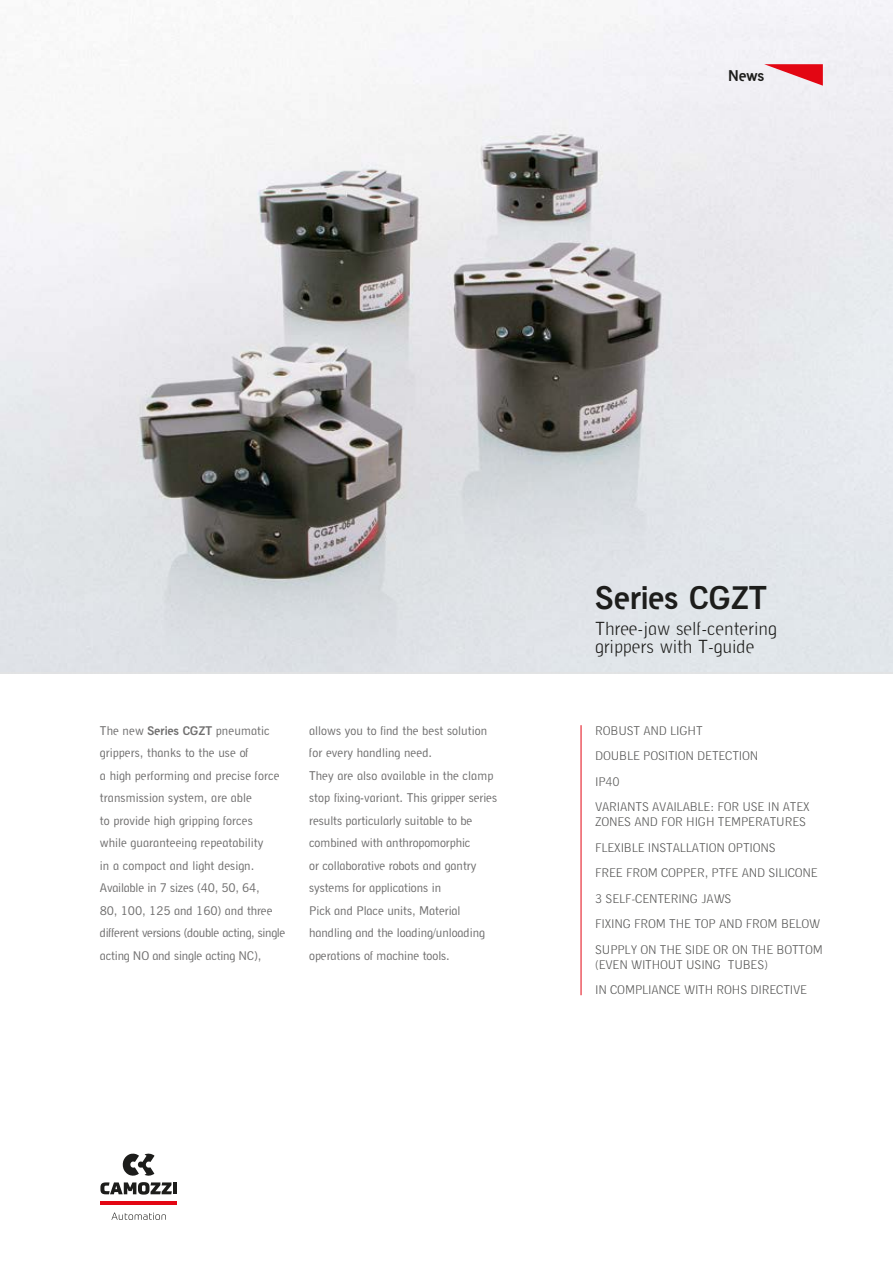
<style>
.page{position:relative;width:893px;height:1263px;background:#fff}
.page>*{position:absolute;margin:0;border:0;box-sizing:border-box;transform-origin:0 0}
.t1{font:700 31.5px "Azote MC";color:#1d1d1b}
.t2{font:300 18px/18px "Azote MC";color:#1d1d1b}
.t3{font:700 15px "Azote MC";color:#1d1d1b}
.t4{font:12px/22.5px "Azote MC";letter-spacing:-.01em;color:#706f6f}
.t5{font:300 12px/25.5px "Azote MC";letter-spacing:-.01em;color:#575756}
.s1{font-weight:700}
</style>
<div class="page">
<img style="left:0;top:0;width:893px;height:672px">
<hr style="left:0;top:672px;width:893px;height:2px;background:#e3e3e3">
<hr style="left:581px;top:725px;width:1px;height:270px;background:#e30613">
<svg style="left:764px;top:64px;width:59px;height:22px"></svg>
<hr style="left:100px;top:1201px;width:77px;height:3px;background:#e30613">
<svg style="left:122px;top:1153px;width:33px;height:23px"></svg>
<svg style="left:100px;top:1182px;width:72px;height:12px"></svg>
<hr style="left:173px;top:1182px;width:4px;height:12px;background:#1d1d1b">
<svg style="left:111px;top:1212px;width:55px;height:8px"></svg>
<p class="t3" style="left:728px;top:67px;width:38px">News</p>
<p class="t4" style="left:100px;top:719px;width:187px">The new <span class="s1">Series CGZT</span> pneumatic grippers, thanks to the use of<br>a high performing and precise force transmission system, are able<br>to provide high gripping forces<br>while guaranteeing repeatability<br>in a compact and light design.<br>Available in 7 sizes (40, 50, 64,<br>80, 100, 125 and 160) and three different versions (double acting, single acting NO and single acting NC),</p>
<p class="t4" style="left:309px;top:719px;width:190px">allows you to find the best solution for every handling need.<br>They are also available in the clamp stop fixing-variant. This gripper series results particularly suitable to be combined with anthropomorphic<br>or collaborative robots and gantry systems for applications in<br>Pick and Place units, Material handling and the loading/unloading operations of machine tools.</p>
<h1 class="t1" style="left:596px;top:578px;width:173px">Series CGZT</h1>
<h2 class="t2" style="left:595px;top:619px;width:183px">Three-jaw self-centering grippers with T-guide</h2>
<p class="t5" style="left:595px;top:717px;width:216px">ROBUST AND LIGHT<br>DOUBLE POSITION DETECTION<br>IP40<br>VARIANTS AVAILABLE: FOR USE IN ATEX</p>
<p class="t5" style="left:595px;top:809px;width:229px">ZONES AND FOR HIGH TEMPERATURES<br>FLEXIBLE INSTALLATION OPTIONS<br>FREE FROM COPPER, PTFE AND SILICONE<br>3 SELF-CENTERING JAWS<br>FIXING FROM THE TOP AND FROM BELOW<br>SUPPLY ON THE SIDE OR ON THE BOTTOM</p>
<p class="t5" style="left:595px;top:951px;width:213px">(EVEN WITHOUT USING TUBES)<br>IN COMPLIANCE WITH ROHS DIRECTIVE</p>
</div>
